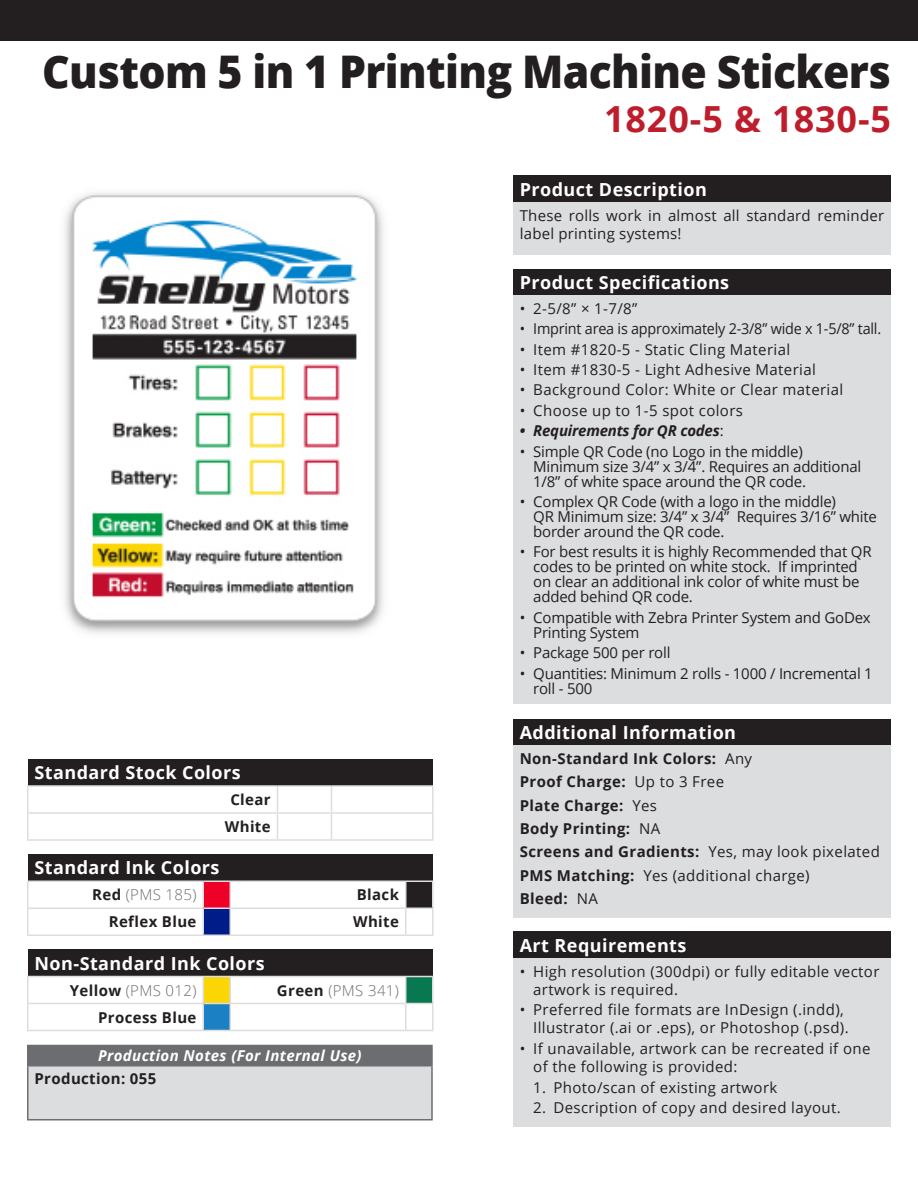
<style>
.page{position:relative;width:918px;height:1188px;background:#fff}
.page>*{position:absolute;margin:0;border:0;box-sizing:border-box;transform-origin:0 0}
.t1{font:800 45px "Open Sans";letter-spacing:-.015em;color:#231f20;scale:.95 1}
.t2{font:700 36px "Open Sans";letter-spacing:.025em;color:#be1d2c}
.t3{font:700 18px "Open Sans";letter-spacing:.025em;color:#fff}
.t4{font:15px/15px "Open Sans";letter-spacing:-.015em;color:#231f20}
.t5{font:15px/18px "Open Sans";letter-spacing:.025em;color:#231f20}
.t6{font:700 15px "Open Sans";letter-spacing:.025em;color:#231f20}
.t7{font:15px/18px "Open Sans";letter-spacing:.015em;color:#231f20}
.t8{font:15px "Open Sans";letter-spacing:-.015em;color:#231f20;scale:.96 1}
.t9{font:300 15px "Open Sans";letter-spacing:.025em;color:#6c6d70}
.t10{font:italic 700 15px "Open Sans";letter-spacing:.025em;color:#fff}
.t11{font:italic 700 15px "Open Sans";letter-spacing:-.015em;color:#231f20}
.s1{font-weight:700;color:#231f20}
.s2{font-weight:400;font-style:normal}
.s3{font-weight:400}
.s4{font-weight:700}
</style>
<div class="page">
<div style="left:0;top:0;width:918px;height:40px;background:#231f20"></div>
<div style="left:28px;top:759px;width:405px;height:27px;background:#231f20"></div>
<hr style="left:27px;top:785px;width:251px;height:2px;background:#dcdddf">
<hr style="left:278px;top:785px;width:54px;height:2px;background:#dcdddf">
<hr style="left:332px;top:785px;width:102px;height:2px;background:#dcdddf">
<hr style="left:432px;top:787px;width:2px;height:25px;background:#dcdddf">
<hr style="left:27px;top:812px;width:251px;height:2px;background:#dcdddf">
<svg style="left:27px;top:787px;width:1px;height:52px"></svg>
<hr style="left:332px;top:812px;width:102px;height:2px;background:#dcdddf">
<svg style="left:277px;top:787px;width:55px;height:52px"></svg>
<hr style="left:432px;top:814px;width:2px;height:25px;background:#dcdddf">
<hr style="left:27px;top:839px;width:251px;height:2px;background:#dcdddf">
<hr style="left:278px;top:839px;width:54px;height:2px;background:#dcdddf">
<hr style="left:332px;top:839px;width:102px;height:2px;background:#dcdddf">
<div style="left:28px;top:1046px;width:404px;height:20px;background:#6c6d70"></div>
<div style="left:28px;top:1066px;width:404px;height:54px;background:#dcdddf"></div>
<hr style="left:27px;top:1045px;width:406px;height:1px;background:#6c6d70">
<svg style="left:27px;top:1046px;width:1px;height:19px"></svg>
<svg style="left:432px;top:1046px;width:1px;height:19px"></svg>
<hr style="left:27px;top:1065px;width:406px;height:1px;background:#6c6d70">
<hr style="left:27px;top:1066px;width:1px;height:53px;background:#6c6d70">
<hr style="left:431px;top:1066px;width:2px;height:53px;background:#6c6d70">
<hr style="left:27px;top:1119px;width:406px;height:1px;background:#6c6d70">
<div style="left:28px;top:854px;width:405px;height:27px;background:#231f20"></div>
<hr style="left:27px;top:880px;width:176px;height:2px;background:#dcdddf">
<hr style="left:203px;top:880px;width:27px;height:2px;background:#dcdddf">
<hr style="left:202px;top:882px;width:2px;height:26px;background:#dcdddf">
<hr style="left:230px;top:880px;width:176px;height:2px;background:#dcdddf">
<hr style="left:406px;top:880px;width:28px;height:2px;background:#dcdddf">
<hr style="left:27px;top:908px;width:176px;height:1px;background:#dcdddf">
<svg style="left:27px;top:882px;width:1px;height:52px"></svg>
<hr style="left:202px;top:909px;width:2px;height:25px;background:#dcdddf">
<hr style="left:230px;top:908px;width:176px;height:1px;background:#dcdddf">
<svg style="left:203px;top:882px;width:28px;height:52px"></svg>
<svg style="left:405px;top:882px;width:29px;height:52px"></svg>
<hr style="left:432px;top:909px;width:2px;height:25px;background:#dcdddf">
<hr style="left:27px;top:934px;width:176px;height:2px;background:#dcdddf">
<hr style="left:203px;top:934px;width:27px;height:2px;background:#dcdddf">
<hr style="left:230px;top:934px;width:176px;height:2px;background:#dcdddf">
<hr style="left:406px;top:934px;width:28px;height:2px;background:#dcdddf">
<img style="left:64px;top:192px;width:320px;height:442px">
<div style="left:513px;top:176px;width:378px;height:26px;background:#231f20"></div>
<div style="left:513px;top:202px;width:378px;height:53px;background:#dcdddf"></div>
<div style="left:513px;top:269px;width:378px;height:27px;background:#231f20"></div>
<div style="left:513px;top:296px;width:378px;height:408px;background:#dcdddf"></div>
<div style="left:513px;top:931px;width:378px;height:27px;background:#231f20"></div>
<div style="left:513px;top:958px;width:378px;height:169px;background:#dcdddf"></div>
<div style="left:513px;top:719px;width:378px;height:27px;background:#231f20"></div>
<div style="left:513px;top:746px;width:378px;height:172px;background:#dcdddf"></div>
<div style="left:28px;top:950px;width:405px;height:26px;background:#231f20"></div>
<hr style="left:27px;top:976px;width:176px;height:1px;background:#dcdddf">
<hr style="left:202px;top:977px;width:2px;height:26px;background:#dcdddf">
<hr style="left:230px;top:976px;width:176px;height:1px;background:#dcdddf">
<hr style="left:27px;top:1003px;width:176px;height:1px;background:#dcdddf">
<svg style="left:27px;top:977px;width:1px;height:53px"></svg>
<hr style="left:202px;top:1004px;width:2px;height:26px;background:#dcdddf">
<hr style="left:230px;top:1003px;width:176px;height:1px;background:#dcdddf">
<hr style="left:27px;top:1030px;width:176px;height:1px;background:#dcdddf">
<svg style="left:203px;top:976px;width:28px;height:55px;background:#97b376"></svg>
<hr style="left:230px;top:1030px;width:176px;height:1px;background:#dcdddf">
<svg style="left:405px;top:976px;width:29px;height:55px"></svg>
<p class="t1" style="left:42px;top:38px;width:895px">Custom 5 in 1 Printing Machine Stickers</p>
<p class="t2" style="left:604px;top:93px;width:289px">1820-5 &amp; 1830-5</p>
<p class="t3" style="left:34px;top:760px;width:208px">Standard Stock Colors</p>
<p class="t6" style="left:230px;top:789px;width:42px">Clear</p>
<p class="t6" style="left:225px;top:816px;width:47px">White</p>
<p class="t3" style="left:34px;top:855px;width:187px">Standard Ink Colors</p>
<p class="t9" style="left:92px;top:885px;width:106px"><span class="s1">Red</span> (PMS 185)</p>
<p class="t6" style="left:357px;top:884px;width:44px">Black</p>
<p class="t6" style="left:109px;top:911px;width:89px">Reflex Blue</p>
<p class="t6" style="left:353px;top:911px;width:47px">White</p>
<p class="t3" style="left:34px;top:950px;width:232px">Non-Standard Ink Colors</p>
<p class="t9" style="left:70px;top:980px;width:128px"><span class="s1">Yellow</span> (PMS 012)</p>
<p class="t9" style="left:277px;top:980px;width:124px"><span class="s1">Green</span> (PMS 341)</p>
<p class="t6" style="left:98px;top:1007px;width:100px">Process Blue</p>
<p class="t10" style="left:98px;top:1045px;width:265px">Production Notes (For Internal Use)</p>
<p class="t6" style="left:34px;top:1068px;width:123px">Production: 055</p>
<p class="t3" style="left:520px;top:177px;width:189px">Product Description</p>
<p class="t7" style="left:520px;top:206px;width:366px">These rolls work in almost all standard reminder label printing systems!</p>
<p class="t3" style="left:520px;top:270px;width:211px">Product Specifications</p>
<p class="t4" style="left:520px;top:300px;width:119px">• 2-5/8” × 1-7/8”</p>
<p class="t8" style="left:520px;top:318px;width:378px">• Imprint area is approximately 2-3/8” wide x 1-5/8” tall.</p>
<p class="t5" style="left:520px;top:340px;width:272px">• Item #1820-5 - Static Cling Material</p>
<p class="t5" style="left:520px;top:360px;width:298px">• Item #1830-5 - Light Adhesive Material</p>
<p class="t5" style="left:520px;top:381px;width:325px">• Background Color: White or Clear material</p>
<p class="t5" style="left:520px;top:401px;width:225px">• Choose up to 1-5 spot colors</p>
<p class="t11" style="left:520px;top:420px;width:205px">• Requirements for QR codes<span class="s2">:</span></p>
<p class="t4" style="left:533px;top:443px;width:330px;text-indent:-14px">• Simple QR Code (no Logo in the middle)<br>Minimum size 3/4” x 3/4”. Requires an additional<br>1/8” of white space around the QR code.</p>
<p class="t4" style="left:533px;top:494px;width:345px;text-indent:-14px">• Complex QR Code (with a logo in the middle)<br>QR Minimum size: 3/4” x 3/4” Requires 3/16” white border around the QR code.</p>
<p class="t4" style="left:533px;top:544px;width:340px;text-indent:-14px">• For best results it is highly Recommended that QR codes to be printed on white stock. If imprinted on clear an additional ink color of white must be added behind QR code.</p>
<p class="t4" style="left:533px;top:609px;width:339px;text-indent:-14px">• Compatible with Zebra Printer System and GoDex<br>Printing System</p>
<p class="t4" style="left:520px;top:645px;width:152px">• Package 500 per roll</p>
<p class="t4" style="left:533px;top:665px;width:341px;text-indent:-14px">• Quantities: Minimum 2 rolls - 1000 / Incremental 1 roll - 500</p>
<p class="t3" style="left:520px;top:720px;width:218px">Additional Information</p>
<p class="t6" style="left:520px;top:748px;width:234px">Non-Standard Ink Colors: <span class="s3">Any</span></p>
<p class="t6" style="left:520px;top:771px;width:206px">Proof Charge: <span class="s3">Up to 3 Free</span></p>
<p class="t6" style="left:520px;top:795px;width:139px">Plate Charge: <span class="s3">Yes</span></p>
<p class="t6" style="left:520px;top:818px;width:142px">Body Printing: <span class="s3">NA</span></p>
<p class="t6" style="left:520px;top:841px;width:362px">Screens and Gradients: <span class="s3">Yes, may look pixelated</span></p>
<p class="t5" style="left:520px;top:866px;width:291px"><span class="s4">PMS Matching:</span> Yes (additional charge)</p>
<p class="t6" style="left:520px;top:888px;width:80px">Bleed: <span class="s3">NA</span></p>
<p class="t3" style="left:520px;top:933px;width:168px">Art Requirements</p>
<p class="t5" style="left:533px;top:962px;width:348px;text-indent:-14px">• High resolution (300dpi) or fully editable vector artwork is required.</p>
<p class="t5" style="left:533px;top:1001px;width:317px;text-indent:-14px">• Preferred file formats are InDesign (.indd),<br>Illustrator (.ai or .eps), or Photoshop (.psd).</p>
<p class="t5" style="left:533px;top:1039px;width:339px;text-indent:-14px">• If unavailable, artwork can be recreated if one of the following is provided:</p>
<p class="t5" style="left:533px;top:1078px;width:246px">1. Photo/scan of existing artwork</p>
<p class="t5" style="left:533px;top:1099px;width:309px">2. Description of copy and desired layout.</p>
</div>
